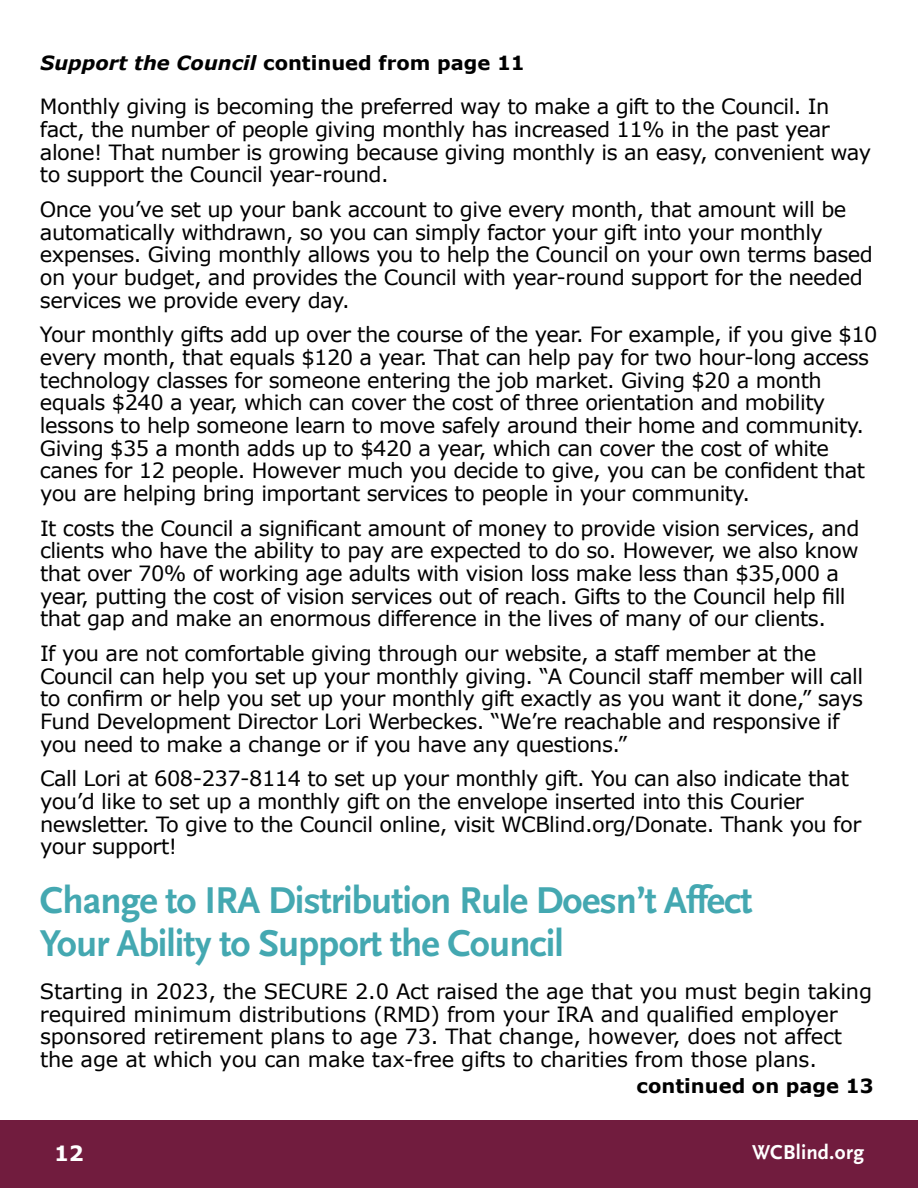
<style>
.page{position:relative;width:918px;height:1188px;background:#fff}
.page>*{position:absolute;margin:0;border:0;box-sizing:border-box;transform-origin:0 0}
.t1{font:700 39px/42.8px "Scala Sans Pro";letter-spacing:-.025em;color:#44a8b1}
.t2{font:21px/22.6px "Verdana";letter-spacing:-.025em;color:#000}
.t3{font:700 21px "Scala Sans Pro";letter-spacing:.01em;color:#fff}
.t4{font:700 21px "Verdana";color:#fff}
.t5{font:700 19.5px "Verdana";color:#000}
.s1{font-style:italic}
</style>
<div class="page">
<div style="left:0;top:1120px;width:918px;height:68px;background:#711c3e"></div>
<p class="t5" style="left:41px;top:50px;width:486px"><span class="s1">Support the Council</span> continued from page 11</p>
<p class="t2" style="left:40px;top:96px;width:833px">Monthly giving is becoming the preferred way to make a gift to the Council. In fact, the number of people giving monthly has increased 11% in the past year alone! That number is growing because giving monthly is an easy, convenient way to support the Council year-round.</p>
<p class="t2" style="left:40px;top:198px;width:835px">Once you’ve set up your bank account to give every month, that amount will be automatically withdrawn, so you can simply factor your gift into your monthly expenses. Giving monthly allows you to help the Council on your own terms based on your budget, and provides the Council with year-round support for the needed services we provide every day.</p>
<p class="t2" style="left:40px;top:324px;width:839px">Your monthly gifts add up over the course of the year. For example, if you give $10 every month, that equals $120 a year. That can help pay for two hour-long access technology classes for someone entering the job market. Giving $20 a month equals $240 a year, which can cover the cost of three orientation and mobility lessons to help someone learn to move safely around their home and community.<br>Giving $35 a month adds up to $420 a year, which can cover the cost of white canes for 12 people. However much you decide to give, you can be confident that you are helping bring important services to people in your community.</p>
<p class="t2" style="left:40px;top:517px;width:821px">It costs the Council a significant amount of money to provide vision services, and clients who have the ability to pay are expected to do so. However, we also know that over 70% of working age adults with vision loss make less than $35,000 a year, putting the cost of vision services out of reach. Gifts to the Council help fill that gap and make an enormous difference in the lives of many of our clients.</p>
<p class="t2" style="left:40px;top:642px;width:825px">If you are not comfortable giving through our website, a staff member at the Council can help you set up your monthly giving. “A Council staff member will call to confirm or help you set up your monthly gift exactly as you want it done,” says Fund Development Director Lori Werbeckes. “We’re reachable and responsive if you need to make a change or if you have any questions.”</p>
<p class="t2" style="left:40px;top:768px;width:823px">Call Lori at 608-237-8114 to set up your monthly gift. You can also indicate that you’d like to set up a monthly gift on the envelope inserted into this Courier newsletter. To give to the Council online, visit WCBlind.org/Donate. Thank you for your support!</p>
<h2 class="t1" style="left:40px;top:880px;width:714px">Change to IRA Distribution Rule Doesn’t Affect<br>Your Ability to Support the Council</h2>
<p class="t2" style="left:40px;top:980px;width:834px">Starting in 2023, the SECURE 2.0 Act raised the age that you must begin taking required minimum distributions (RMD) from your IRA and qualified employer sponsored retirement plans to age 73. That change, however, does not affect the age at which you can make tax-free gifts to charities from those plans.</p>
<p class="t5" style="left:637px;top:1073px;width:238px">continued on page 13</p>
<p class="t4" style="left:54px;top:1140px;width:31px">12</p>
<p class="t3" style="left:752px;top:1140px;width:113px">WCBlind.org</p>
</div>
